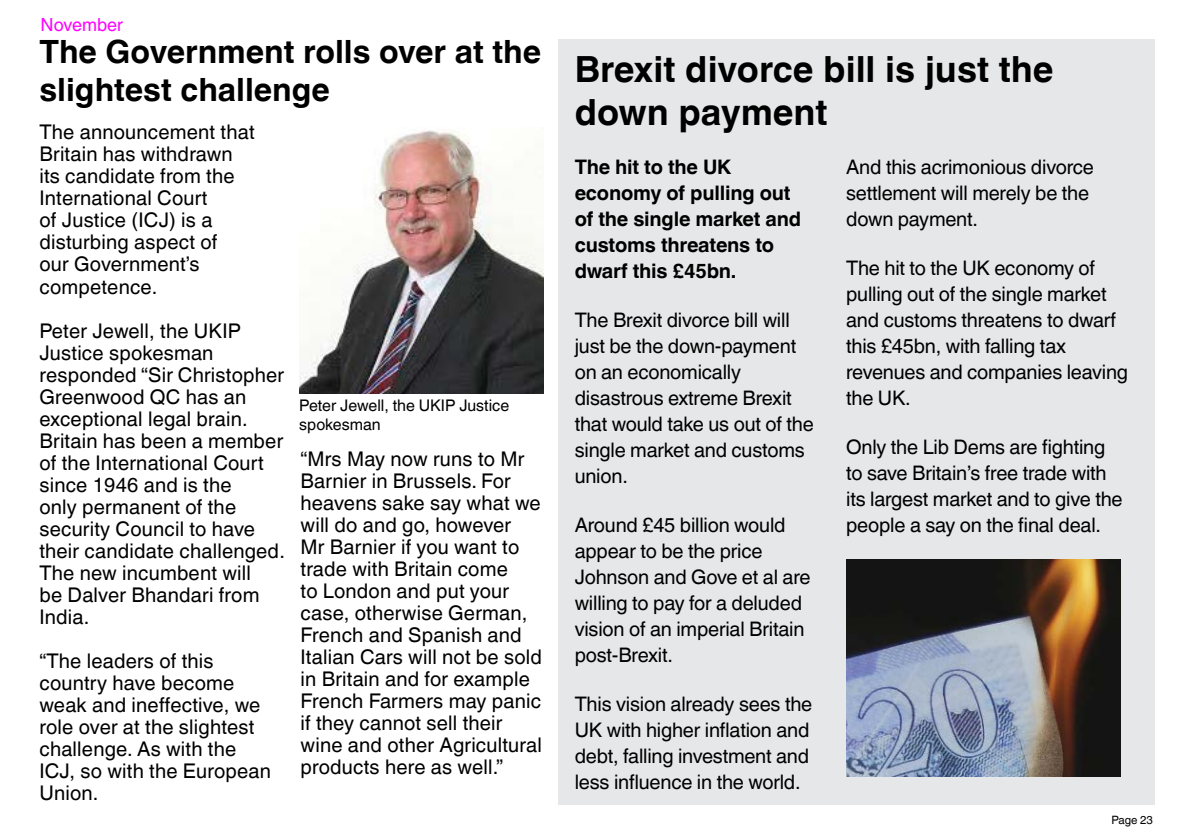
<style>
.page{position:relative;width:1191px;height:840px;background:#fff}
.page>*{position:absolute;margin:0;border:0;box-sizing:border-box;transform-origin:0 0}
.t1{font:700 36px/43.2px "Helvetica World";color:#000}
.t2{font:700 32px/38.4px "Helvetica World";color:#000}
.t3{font:20.2px/22px "Helvetica World";letter-spacing:.01em;color:#000}
.t4{font:20px/26px "Helvetica World";letter-spacing:-.01em;color:#000}
.t5{font:700 20px/26px "Helvetica World";letter-spacing:-.01em;color:#000}
.t6{font:18px "Helvetica World";color:#f0f}
.t7{font:16px/19.2px "Helvetica World";color:#000}
.t8{font:11.4px "Helvetica World";color:#000}
</style>
<div class="page">
<div style="left:558px;top:40px;width:596px;height:764px;background:#e6e7e8"></div>
<img style="left:846px;top:559px;width:274px;height:217px">
<img style="left:299px;top:130px;width:245px;height:263px">
<p class="t6" style="left:41px;top:15px;width:84px">November</p>
<h2 class="t2" style="left:39px;top:32px;width:503px">The Government rolls over at the slightest challenge</h2>
<p class="t3" style="left:39px;top:121px;width:217px">The announcement that<br>Britain has withdrawn its candidate from the<br>International Court<br>of Justice (ICJ) is a disturbing aspect of<br>our Government’s competence.</p>
<p class="t3" style="left:39px;top:319px;width:247px">Peter Jewell, the UKIP<br>Justice spokesman responded “Sir Christopher<br>Greenwood QC has an exceptional legal brain.<br>Britain has been a member of the International Court since 1946 and is the<br>only permanent of the security Council to have their candidate challenged.<br>The new incumbent will<br>be Dalver Bhandari from<br>India.</p>
<p class="t3" style="left:39px;top:649px;width:233px">“The leaders of this country have become weak and ineffective, we role over at the slightest challenge. As with the<br>ICJ, so with the European<br>Union.</p>
<p class="t7" style="left:299px;top:395px;width:211px">Peter Jewell, the UKIP Justice spokesman</p>
<p class="t3" style="left:300px;top:447px;width:243px">“Mrs May now runs to Mr<br>Barnier in Brussels. For heavens sake say what we will do and go, however<br>Mr Barnier if you want to trade with Britain come<br>to London and put your case, otherwise German,<br>French and Spanish and<br>Italian Cars will not be sold in Britain and for example<br>French Farmers may panic if they cannot sell their wine and other Agricultural products here as well.”</p>
<h1 class="t1" style="left:574px;top:48px;width:480px">Brexit divorce bill is just the down payment</h1>
<p class="t5" style="left:574px;top:154px;width:228px">The hit to the UK economy of pulling out of the single market and customs threatens to dwarf this £45bn.</p>
<p class="t4" style="left:574px;top:307px;width:241px">The Brexit divorce bill will just be the down-payment on an economically disastrous extreme Brexit that would take us out of the single market and customs union.</p>
<p class="t4" style="left:574px;top:512px;width:237px">Around £45 billion would appear to be the price<br>Johnson and Gove et al are willing to pay for a deluded vision of an imperial Britain post-Brexit.</p>
<p class="t4" style="left:574px;top:690px;width:239px">This vision already sees the<br>UK with higher inflation and debt, falling investment and less influence in the world.</p>
<p class="t4" style="left:846px;top:154px;width:249px">And this acrimonious divorce settlement will merely be the down payment.</p>
<p class="t4" style="left:846px;top:255px;width:283px">The hit to the UK economy of pulling out of the single market and customs threatens to dwarf this £45bn, with falling tax revenues and companies leaving the UK.</p>
<p class="t4" style="left:846px;top:434px;width:278px">Only the Lib Dems are fighting to save Britain’s free trade with its largest market and to give the people a say on the final deal.</p>
<p class="t8" style="left:1111px;top:812px;width:43px">Page 23</p>
</div>
